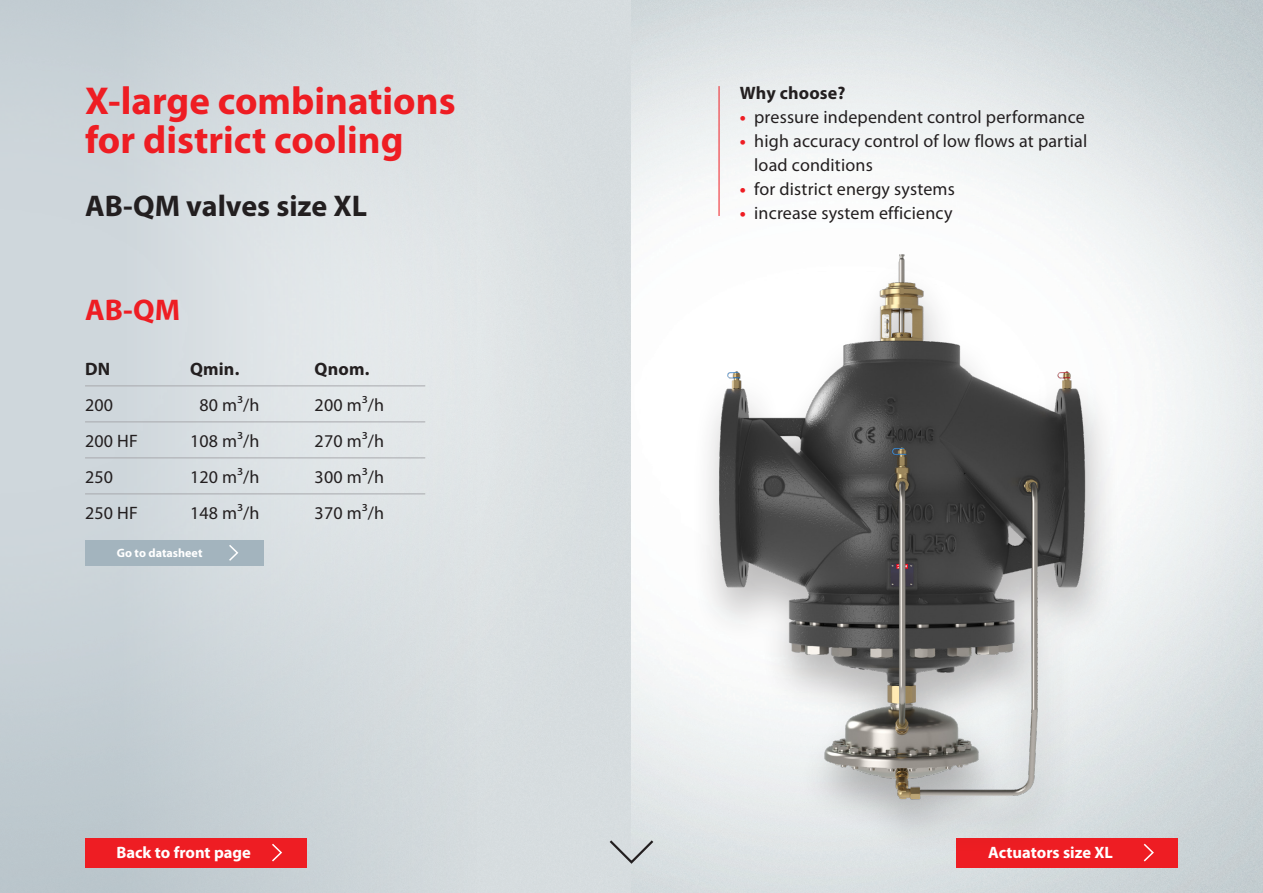
<style>
.page{position:relative;width:1263px;height:893px;background:#fff}
.page>*{position:absolute;margin:0;border:0;box-sizing:border-box;transform-origin:0 0}
.Headline_red_26_26{font:700 39px/39px "Myriad Pro";color:#ee1d23}
.Copy_black_12_14{font:700 30px "Myriad Pro";color:#231f20}
.Copy_black_12_14-2{font:700 30px "Myriad Pro";color:#ee1d23}
.Details_Black_underl{font:18px/24px "Myriad Pro";letter-spacing:.01em;color:#231f20}
.Details_Black_underl-2{font:700 18px "Myriad Pro";letter-spacing:.01em;color:#231f20}
.Copy_White_12_14{font:700 16.5px "Myriad Pro";color:#fff}
.Headline_red_26_26-2{font:700 12.15px "Myriad Pro";color:#fff}
.s1{font-weight:700;color:#ee1d23}
</style>
<div class="page">
<img style="left:546px;top:0;width:717px;height:893px">
<div style="left:0;top:0;width:546px;height:893px;background:linear-gradient(to right,#c7d1d6,#dfe4e6)"></div>
<svg style="left:607px;top:838px;width:49px;height:27px"></svg>
<div style="left:957px;top:838px;width:221px;height:29px;background:#ee1d23"></div>
<svg style="left:1143px;top:843px;width:11px;height:19px"></svg>
<div style="left:85px;top:838px;width:221px;height:29px;background:#ee1d23"></div>
<svg style="left:272px;top:844px;width:10px;height:18px"></svg>
<div style="left:85px;top:540px;width:179px;height:26px;background:#a3b4be"></div>
<svg style="left:229px;top:545px;width:10px;height:16px"></svg>
<hr style="left:85px;top:386px;width:340px;height:1px;background:#a8a9ad">
<hr style="left:85px;top:422px;width:340px;height:1px;background:#a8a9ad">
<hr style="left:85px;top:458px;width:340px;height:1px;background:#a8a9ad">
<hr style="left:85px;top:494px;width:340px;height:1px;background:#a8a9ad">
<hr style="left:719px;top:86px;width:1px;height:130px;background:#ee1d23">
<div style="left:690px;top:251px;width:432px;height:604px;background:#231f20;opacity:.3"></div>
<img style="left:685px;top:249px;width:419px;height:589px">
<p class="Details_Black_underl-2" style="left:740px;top:82px;width:107px">Why choose?</p>
<p class="Details_Black_underl" style="left:740px;top:105px;width:347px"><span class="s1">•</span> pressure independent control performance</p>
<p class="Details_Black_underl" style="left:754px;top:129px;width:335px;text-indent:-14px"><span class="s1">•</span> high accuracy control of low flows at partial load conditions</p>
<p class="Details_Black_underl" style="left:740px;top:177px;width:216px"><span class="s1">•</span> for district energy systems</p>
<p class="Headline_red_26_26" style="left:85px;top:82px;width:372px">X-large combinations for district cooling</p>
<p class="Copy_black_12_14" style="left:85px;top:189px;width:283px">AB-QM valves size XL</p>
<p class="Details_Black_underl" style="left:740px;top:201px;width:214px"><span class="s1">•</span> increase system efficiency</p>
<p class="Copy_black_12_14-2" style="left:85px;top:293px;width:97px">AB-QM</p>
<p class="Details_Black_underl-2" style="left:85px;top:359px;width:27px">DN</p>
<p class="Details_Black_underl-2" style="left:190px;top:359px;width:51px">Qmin.</p>
<p class="Details_Black_underl-2" style="left:315px;top:359px;width:56px">Qnom.</p>
<p class="Details_Black_underl" style="left:85px;top:393px;width:30px">200</p>
<p class="Details_Black_underl" style="left:199px;top:393px;width:62px">80 m3/h</p>
<p class="Details_Black_underl" style="left:315px;top:393px;width:71px">200 m3/h</p>
<p class="Details_Black_underl" style="left:85px;top:429px;width:54px">200 HF</p>
<p class="Details_Black_underl" style="left:190px;top:429px;width:71px">108 m3/h</p>
<p class="Details_Black_underl" style="left:315px;top:429px;width:71px">270 m3/h</p>
<p class="Details_Black_underl" style="left:85px;top:465px;width:30px">250</p>
<p class="Details_Black_underl" style="left:190px;top:465px;width:71px">120 m3/h</p>
<p class="Details_Black_underl" style="left:315px;top:465px;width:71px">300 m3/h</p>
<p class="Details_Black_underl" style="left:85px;top:501px;width:54px">250 HF</p>
<p class="Details_Black_underl" style="left:190px;top:501px;width:71px">148 m3/h</p>
<p class="Details_Black_underl" style="left:315px;top:501px;width:71px">370 m3/h</p>
<p class="Headline_red_26_26-2" style="left:117px;top:546px;width:87px">Go to datasheet</p>
<p class="Copy_White_12_14" style="left:117px;top:843px;width:136px">Back to front page</p>
<p class="Copy_White_12_14" style="left:988px;top:843px;width:126px">Actuators size XL</p>
</div>
